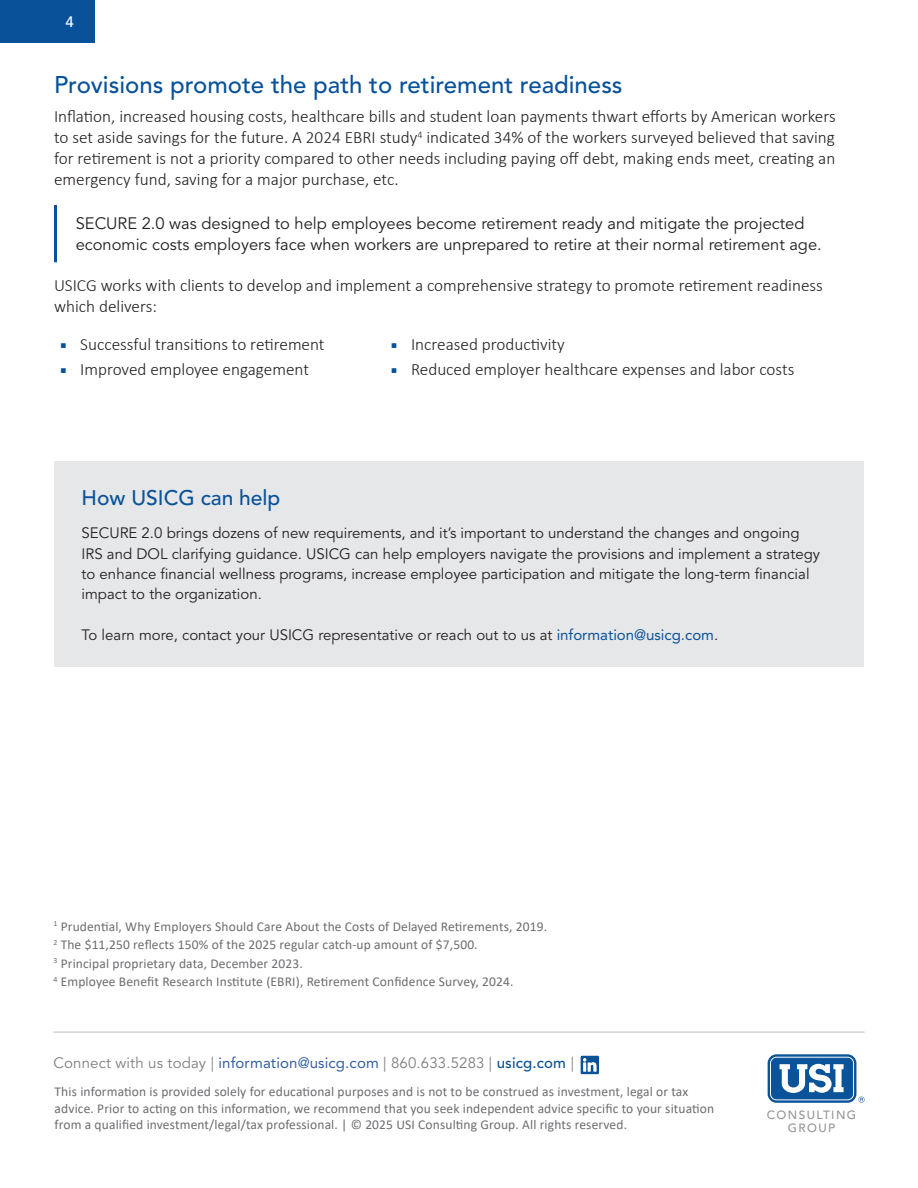
<style>
.page{position:relative;width:918px;height:1188px;background:#fff}
.page>*{position:absolute;margin:0;border:0;box-sizing:border-box;transform-origin:0 0}
.Subhead_1{font:500 24px "Avenir LT Std";color:#09529a}
.Gray_call_out_header{font:500 21px "Avenir LT Std";color:#09529a}
.Bodycopy{font:300 17.25px/21px "Calibri";color:#231f20;text-align:justify}
.Callout{font:16.5px/21px "Avenir LT Std";color:#231f20}
.Call_out_bodycopy{font:15px/20.2px "Avenir LT Std";color:#231f20}
.t1{font:15px "Avenir LT Std";letter-spacing:.01em;color:#7d7f82}
.Disclaimer{font:500 15px "Avenir LT Std";color:#fff}
.Footnote{font:13.5px/16.5px "Calibri";letter-spacing:.01em;color:#6c6d70}
.t2{font:500 11.85px/13.2px "Avenir LT Std";letter-spacing:.12em;color:#939598;text-align:center}
.s1{color:#09529a}
.s2{color:#325fa4}
.s3{font-weight:500;color:#09529a}
</style>
<div class="page">
<svg style="left:768px;top:1054px;width:88px;height:49px"></svg>
<svg style="left:770px;top:1057px;width:84px;height:43px"></svg>
<div style="left:771px;top:1058px;width:82px;height:41px;background:#085399;border-radius:5px"></div>
<div style="left:771px;top:1058px;width:82px;height:41px;border:1px solid #085399;border-radius:5px"></div>
<svg style="left:780px;top:1064px;width:64px;height:29px"></svg>
<svg style="left:859px;top:1097px;width:6px;height:6px"></svg>
<svg style="left:581px;top:1056px;width:18px;height:18px"></svg>
<hr style="left:53px;top:1031px;width:812px;height:2px;background:#d1d2d4">
<div style="left:55px;top:461px;width:809px;height:206px;background:#e6e7e9"></div>
<div style="left:0;top:0;width:94px;height:42px;background:#09529a"></div>
<hr style="left:54px;top:205px;width:3px;height:57px;background:#09529a">
<p class="Disclaimer" style="left:66px;top:13px;width:10px">4</p>
<p class="Subhead_1" style="left:54px;top:70px;width:570px">Provisions promote the path to retirement readiness</p>
<p class="Bodycopy" style="left:54px;top:106px;width:783px">Inflation, increased housing costs, healthcare bills and student loan payments thwart efforts by American workers to set aside savings for the future. A 2024 EBRI study<sup>4</sup> indicated 34% of the workers surveyed believed that saving for retirement is not a priority compared to other needs including paying off debt, making ends meet, creating an emergency fund, saving for a major purchase, etc.</p>
<p class="Callout" style="left:76px;top:214px;width:748px">SECURE 2.0 was designed to help employees become retirement ready and mitigate the projected economic costs employers face when workers are unprepared to retire at their normal retirement age.</p>
<p class="Bodycopy" style="left:54px;top:274px;width:770px">USICG works with clients to develop and implement a comprehensive strategy to promote retirement readiness which delivers:</p>
<p class="Bodycopy" style="left:80px;top:334px;width:246px">Successful transitions to retirement</p>
<p class="Bodycopy" style="left:411px;top:334px;width:155px">Increased productivity</p>
<p class="Bodycopy" style="left:80px;top:359px;width:230px">Improved employee engagement</p>
<p class="Bodycopy" style="left:411px;top:359px;width:385px">Reduced employer healthcare expenses and labor costs</p>
<p class="Gray_call_out_header" style="left:82px;top:485px;width:200px">How USICG can help</p>
<p class="Call_out_bodycopy" style="left:82px;top:523px;width:740px">SECURE 2.0 brings dozens of new requirements, and it’s important to understand the changes and ongoing IRS and DOL clarifying guidance. USICG can help employers navigate the provisions and implement a strategy to enhance financial wellness programs, increase employee participation and mitigate the long-term financial impact to the organization.</p>
<p class="Call_out_bodycopy" style="left:82px;top:625px;width:638px">To learn more, contact your USICG representative or reach out to us at <span class="s1">information@usicg.com</span>.</p>
<p class="Footnote" style="left:53px;top:918px;width:495px"><sup>1</sup> Prudential, Why Employers Should Care About the Costs of Delayed Retirements, 2019.</p>
<p class="Footnote" style="left:53px;top:936px;width:426px"><sup>2</sup> The $11,250 reflects 150% of the 2025 regular catch-up amount of $7,500.</p>
<p class="Footnote" style="left:53px;top:955px;width:251px"><sup>3</sup> Principal proprietary data, December 2023.</p>
<p class="Footnote" style="left:53px;top:973px;width:462px"><sup>4</sup> Employee Benefit Research Institute (EBRI), Retirement Confidence Survey, 2024.</p>
<p class="t1" style="left:53px;top:1055px;width:522px">Connect with us today | <span class="s2">information@usicg.com</span> | 860.633.5283 | <span class="s3">usicg.com</span> |</p>
<p class="Footnote" style="left:55px;top:1083px;width:661px">This information is provided solely for educational purposes and is not to be construed as investment, legal or tax advice. Prior to acting on this information, we recommend that you seek independent advice specific to your situation from a qualified investment/legal/tax professional. | © 2025 USI Consulting Group. All rights reserved.</p>
<p class="t2" style="left:767px;top:1109px;width:91px">CONSULTING<br>GROUP</p>
</div>
